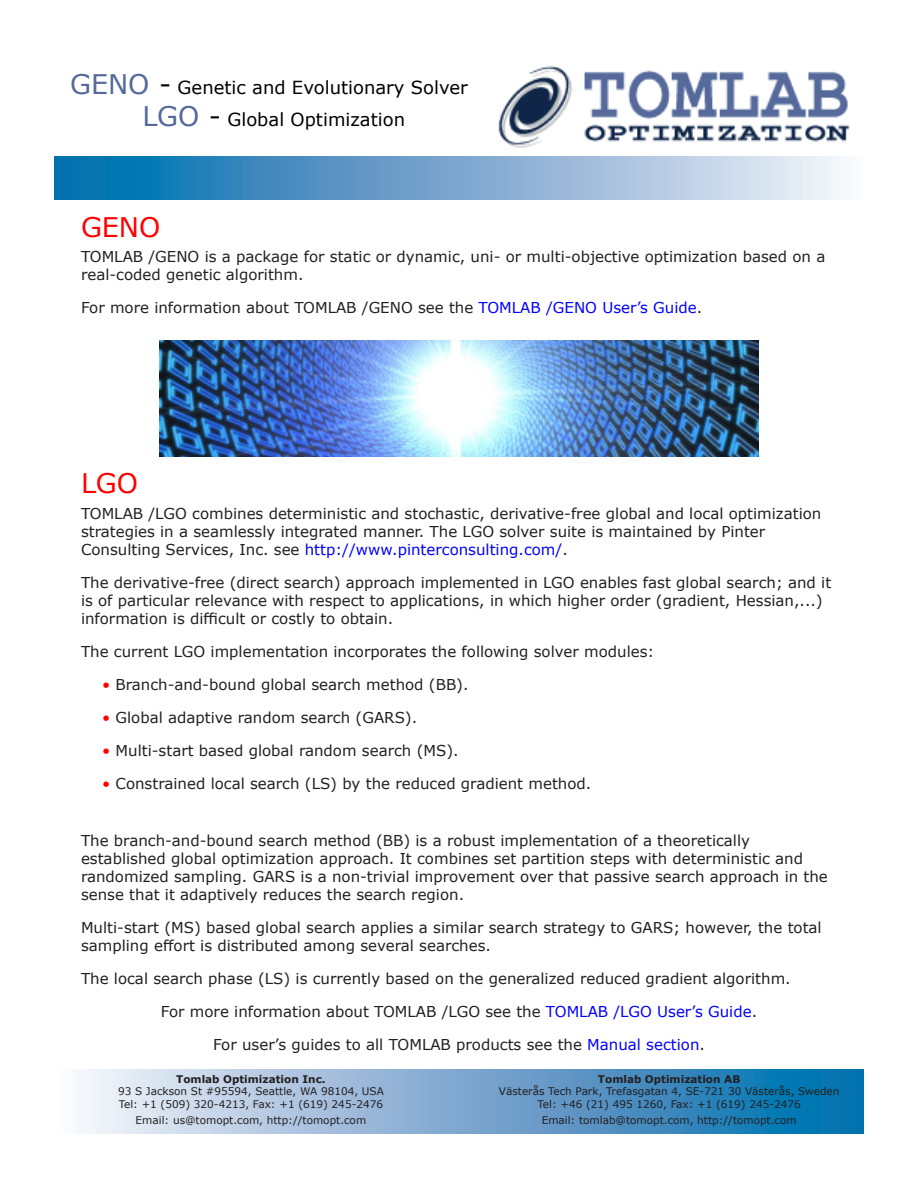
<style>
.page{position:relative;width:918px;height:1188px;background:#fff}
.page>*{position:absolute;margin:0;border:0;box-sizing:border-box;transform-origin:0 0}
.t1{font:27px "Verdana";color:#f00}
.t2{font:18px/32.4px "Verdana";color:#000;text-align:center}
.t3{font:15px/18px "Verdana";color:#231f20}
.t4{font:10.5px "Verdana";color:#231f20}
.t5{font:700 10.5px "Verdana";color:#231f20}
.s1{font-size:27px;color:#55699b}
.s2{font-size:27px}
.s3{color:#00f}
.s4{color:#f00}
</style>
<div class="page">
<img style="left:498px;top:66px;width:352px;height:82px">
<svg style="left:54px;top:156px;width:789px;height:43px;background:#76a9cf"></svg>
<svg style="left:82px;top:1069px;width:782px;height:65px;background:#77a9d0"></svg>
<img style="left:159px;top:340px;width:600px;height:116px">
<p class="t2" style="left:70px;top:71px;width:399px"><span class="s1">GENO</span> <span class="s2">-</span> Genetic and Evolutionary Solver<br><span class="s1">LGO</span> <span class="s2">-</span> Global Optimization</p>
<p class="t1" style="left:81px;top:208px;width:81px">GENO</p>
<p class="t3" style="left:81px;top:248px;width:746px">TOMLAB /GENO is a package for static or dynamic, uni- or multi-objective optimization based on a real-coded genetic algorithm.</p>
<p class="t3" style="left:81px;top:299px;width:623px">For more information about TOMLAB /GENO see the <span class="s3">TOMLAB /GENO User’s Guide</span>.</p>
<p class="t1" style="left:81px;top:465px;width:58px">LGO</p>
<p class="t3" style="left:81px;top:504px;width:742px">TOMLAB /LGO combines deterministic and stochastic, derivative-free global and local optimization strategies in a seamlessly integrated manner. The LGO solver suite is maintained by Pinter<br>Consulting Services, Inc. see <span class="s3">http://www.pinterconsulting.com/</span>.</p>
<p class="t3" style="left:81px;top:573px;width:752px">The derivative-free (direct search) approach implemented in LGO enables fast global search; and it is of particular relevance with respect to applications, in which higher order (gradient, Hessian,...) information is difficult or costly to obtain.</p>
<p class="t3" style="left:81px;top:642px;width:575px">The current LGO implementation incorporates the following solver modules:</p>
<p class="t3" style="left:102px;top:675px;width:368px"><span class="s4">•</span> Branch-and-bound global search method (BB).</p>
<p class="t3" style="left:102px;top:708px;width:317px"><span class="s4">•</span> Global adaptive random search (GARS).</p>
<p class="t3" style="left:102px;top:741px;width:358px"><span class="s4">•</span> Multi-start based global random search (MS).</p>
<p class="t3" style="left:102px;top:774px;width:491px"><span class="s4">•</span> Constrained local search (LS) by the reduced gradient method.</p>
<p class="t3" style="left:81px;top:831px;width:748px">The branch-and-bound search method (BB) is a robust implementation of a theoretically established global optimization approach. It combines set partition steps with deterministic and randomized sampling. GARS is a non-trivial improvement over that passive search approach in the sense that it adaptively reduces the search region.</p>
<p class="t3" style="left:81px;top:918px;width:742px">Multi-start (MS) based global search applies a similar search strategy to GARS; however, the total sampling effort is distributed among several searches.</p>
<p class="t3" style="left:81px;top:969px;width:711px">The local search phase (LS) is currently based on the generalized reduced gradient algorithm.</p>
<p class="t3" style="left:161px;top:1002px;width:598px">For more information about TOMLAB /LGO see the <span class="s3">TOMLAB /LGO User’s Guide</span>.</p>
<p class="t3" style="left:213px;top:1035px;width:493px">For user’s guides to all TOMLAB products see the <span class="s3">Manual section</span>.</p>
<p class="t5" style="left:176px;top:1072px;width:151px">Tomlab Optimization Inc.</p>
<p class="t4" style="left:118px;top:1084px;width:267px">93 S Jackson St #95594, Seattle, WA 98104, USA</p>
<p class="t4" style="left:119px;top:1097px;width:266px">Tel: +1 (509) 320-4213, Fax: +1 (619) 245-2476</p>
<p class="t4" style="left:136px;top:1113px;width:232px">Email: us@tomopt.com, http://tomopt.com</p>
<p class="t5" style="left:598px;top:1072px;width:144px">Tomlab Optimization AB</p>
<p class="t4" style="left:499px;top:1084px;width:342px">Västerås Tech Park, Trefasgatan 4, SE-721 30 Västerås, Sweden</p>
<p class="t4" style="left:538px;top:1097px;width:265px">Tel: +46 (21) 495 1260, Fax: +1 (619) 245-2476</p>
<p class="t4" style="left:542px;top:1113px;width:256px">Email: tomlab@tomopt.com, http://tomopt.com</p>
</div>
